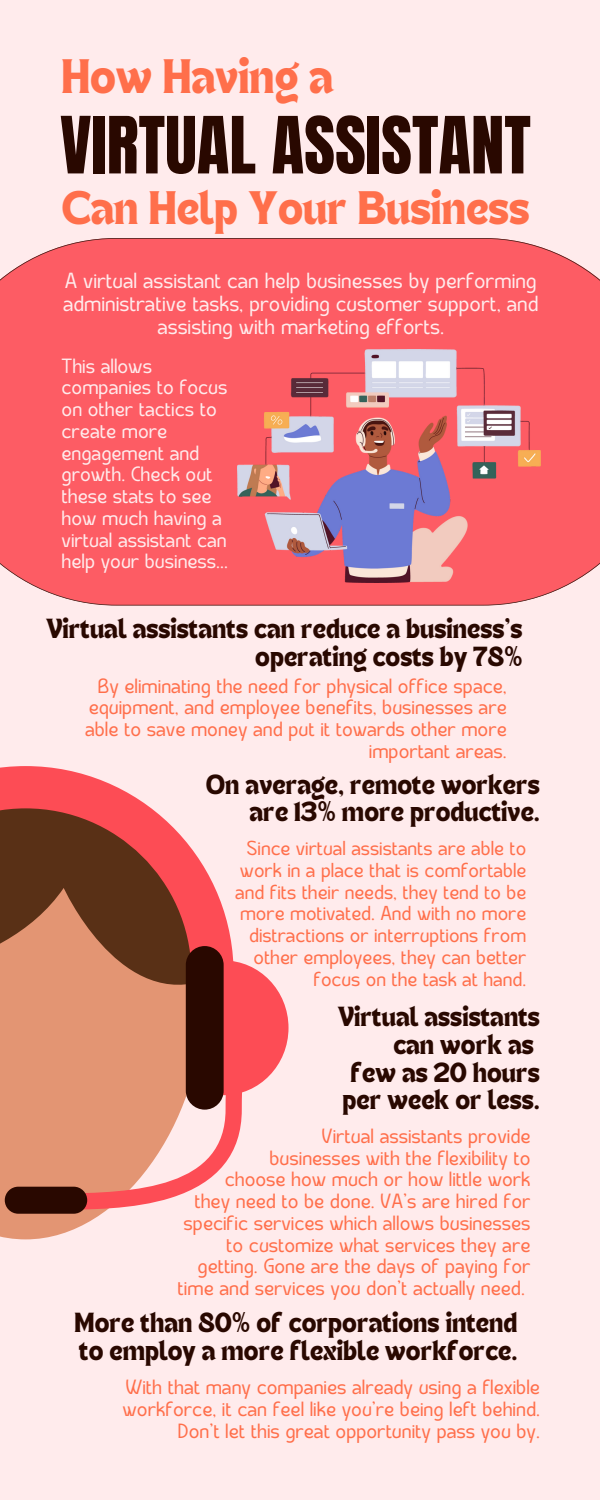
<style>
.page{position:relative;width:600px;height:1500px;background:#ffebec}
.page>*{position:absolute;margin:0;border:0;box-sizing:border-box;transform-origin:0 0}
.t1{font:67px "Anton";color:#290800}
.t2{font:35px "TANHEADLINE";color:#ff6f4b}
.t3{font:34px "TANHEADLINE";color:#ff6f4b}
.t4{font:20px/27.8px "TANHEADLINE";color:#290800;text-align:right}
.t5{font:17px/23.2px "TAN SUMMERS Regular";color:#ffebec;text-align:center}
.t6{font:16px/21.8px "TAN SUMMERS Regular";color:#ff6f4b;text-align:right}
.t7{font:16px/21.8px "TAN SUMMERS Regular";color:#ffebec}
.t8{font:15.7px/21.8px "TAN SUMMERS Regular";color:#ff6f4b;text-align:right}
</style>
<div class="page">
<div style="left:0;top:238px;width:600px;height:368px;background:#fd5c64"></div>
<img style="left:237px;top:349px;width:303px;height:233px">
<svg style="left:0;top:1083px;width:107px;height:156px;background:#e59c7d"></svg>
<svg style="left:0;top:766px;width:234px;height:317px"></svg>
<svg style="left:223px;top:960px;width:66px;height:131px"></svg>
<div style="left:186px;top:946px;width:38px;height:164px;background:#290800;border-radius:19px"></div>
<svg style="left:56px;top:1003px;width:192px;height:207px;fill:#e39573"></svg>
<div style="left:5px;top:1187px;width:82px;height:27px;background:#290800;border-radius:14px"></div>
<h2 class="t2" style="left:62px;top:57px;width:273px">How Having a</h2>
<h1 class="t1" style="left:60px;top:97px;width:472px">VIRTUAL ASSISTANT</h1>
<h3 class="t3" style="left:62px;top:188px;width:469px">Can Help Your Business</h3>
<p class="t5" style="left:63px;top:271px;width:477px">A virtual assistant can help businesses by performing administrative tasks, providing customer support, and assisting with marketing efforts.</p>
<p class="t7" style="left:62px;top:357px;width:168px">This allows companies to focus on other tactics to create more engagement and growth. Check out these stats to see how much having a virtual assistant can help your business...</p>
<p class="t4" style="left:46px;top:617px;width:478px">Virtual assistants can reduce a business's operating costs by 78%</p>
<p class="t6" style="left:85px;top:677px;width:423px">By eliminating the need for physical office space, equipment, and employee benefits, businesses are able to save money and put it towards other more important areas.</p>
<p class="t4" style="left:206px;top:772px;width:336px">On average, remote workers are 13% more productive.</p>
<p class="t8" style="left:235px;top:839px;width:293px">Since virtual assistants are able to work in a place that is comfortable and fits their needs, they tend to be more motivated. And with no more distractions or interruptions from other employees, they can better focus on the task at hand.</p>
<p class="t4" style="left:338px;top:1005px;width:204px">Virtual assistants can work as<br>few as 20 hours per week or less.</p>
<p class="t6" style="left:322px;top:1127px;width:210px">Virtual assistants provide</p>
<p class="t6" style="left:270px;top:1149px;width:262px">businesses with the flexibility to</p>
<p class="t6" style="left:225px;top:1171px;width:307px">choose how much or how little work</p>
<p class="t6" style="left:194px;top:1192px;width:338px">they need to be done. VA's are hired for</p>
<p class="t6" style="left:184px;top:1214px;width:348px">specific services which allows businesses</p>
<p class="t6" style="left:226px;top:1236px;width:306px">to customize what services they are</p>
<p class="t6" style="left:198px;top:1258px;width:334px">getting. Gone are the days of paying for</p>
<p class="t6" style="left:178px;top:1279px;width:349px">time and services you don't actually need.</p>
<p class="t4" style="left:75px;top:1311px;width:444px;text-align:left">More than 80% of corporations intend to employ a more flexible workforce.</p>
<p class="t6" style="left:123px;top:1378px;width:419px">With that many companies already using a flexible workforce, it can feel like you're being left behind.<br>Don't let this great opportunity pass you by.</p>
</div>
